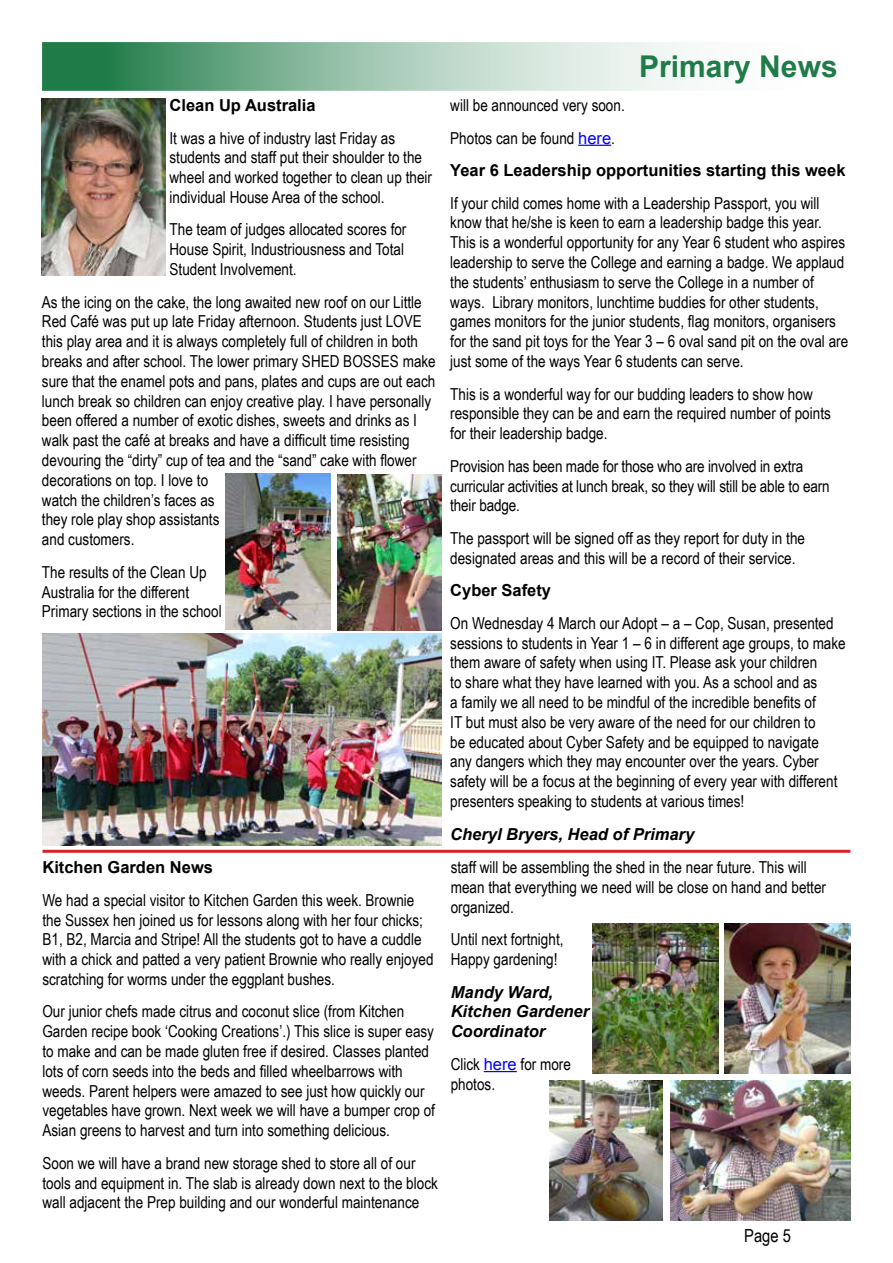
<style>
.page{position:relative;width:893px;height:1263px;background:#fff}
.page>*{position:absolute;margin:0;border:0;box-sizing:border-box;transform-origin:0 0}
.t1{font:700 30px "Arial";color:#1f7b48}
.t2{font:18px "Arial Narrow";color:#000}
.t3{font:16.5px/19.8px "Arial Narrow";color:#000}
.t4{font:700 16.5px "Arial";color:#000}
.t5{font:italic 700 16.5px/19.8px "Arial";color:#000}
.s1{font-family:"Arial";color:#00f}
</style>
<div class="page">
<img style="left:42px;top:99px;width:123px;height:177px">
<hr style="left:578px;top:145px;width:33px;height:1px;background:#00f">
<img style="left:42px;top:633px;width:400px;height:212px">
<img style="left:226px;top:473px;width:104px;height:157px">
<img style="left:337px;top:474px;width:105px;height:156px">
<svg style="left:43px;top:43px;width:645px;height:48px"></svg>
<hr style="left:484px;top:1071px;width:33px;height:1px;background:#00f">
<img style="left:549px;top:1081px;width:114px;height:139px">
<img style="left:592px;top:923px;width:126px;height:151px">
<img style="left:725px;top:923px;width:125px;height:151px">
<img style="left:670px;top:1081px;width:180px;height:139px">
<hr style="left:43px;top:850px;width:807px;height:3px;background:#d2232a">
<p class="t4" style="left:170px;top:94px;width:148px">Clean Up Australia</p>
<p class="t3" style="left:170px;top:127px;width:264px">It was a hive of industry last Friday as students and staff put their shoulder to the wheel and worked together to clean up their individual House Area of the school.</p>
<p class="t3" style="left:170px;top:219px;width:238px">The team of judges allocated scores for<br>House Spirit, Industriousness and Total<br>Student Involvement.</p>
<p class="t3" style="left:42px;top:291px;width:395px">As the icing on the cake, the long awaited new roof on our Little Red Café was put up late Friday afternoon. Students just LOVE this play area and it is always completely full of children in both breaks and after school. The lower primary SHED BOSSES make sure that the enamel pots and pans, plates and cups are out each lunch break so children can enjoy creative play. I have personally been offered a number of exotic dishes, sweets and drinks as I walk past the café at breaks and have a difficult time resisting devouring the “dirty” cup of tea and the “sand” cake with flower decorations on top. I love to<br>watch the children’s faces as<br>they role play shop assistants<br>and customers.</p>
<p class="t3" style="left:42px;top:561px;width:181px">The results of the Clean Up<br>Australia for the different<br>Primary sections in the school</p>
<p class="t4" style="left:42px;top:856px;width:172px">Kitchen Garden News</p>
<p class="t3" style="left:42px;top:889px;width:393px">We had a special visitor to Kitchen Garden this week. Brownie the Sussex hen joined us for lessons along with her four chicks; B1, B2, Marcia and Stripe! All the students got to have a cuddle with a chick and patted a very patient Brownie who really enjoyed scratching for worms under the eggplant bushes.</p>
<p class="t3" style="left:42px;top:1001px;width:394px">Our junior chefs made citrus and coconut slice (from Kitchen Garden recipe book ‘Cooking Creations’.) This slice is super easy to make and can be made gluten free if desired. Classes planted lots of corn seeds into the beds and filled wheelbarrows with weeds. Parent helpers were amazed to see just how quickly our vegetables have grown. Next week we will have a bumper crop of Asian greens to harvest and turn into something delicious.</p>
<p class="t3" style="left:42px;top:1152px;width:397px">Soon we will have a brand new storage shed to store all of our tools and equipment in. The slab is already down next to the block wall adjacent the Prep building and our wonderful maintenance</p>
<h1 class="t1" style="left:639px;top:47px;width:200px">Primary News</h1>
<p class="t3" style="left:450px;top:88px;width:176px;line-height:32.5px">will be announced very soon.<br>Photos can be found <span class="s1">here</span>.</p>
<p class="t4" style="left:450px;top:159px;width:397px">Year 6 Leadership opportunities starting this week</p>
<p class="t3" style="left:450px;top:192px;width:399px">If your child comes home with a Leadership Passport, you will know that he/she is keen to earn a leadership badge this year.<br>This is a wonderful opportunity for any Year 6 student who aspires leadership to serve the College and earning a badge. We applaud the students’ enthusiasm to serve the College in a number of ways. Library monitors, lunchtime buddies for other students, games monitors for the junior students, flag monitors, organisers for the sand pit toys for the Year 3 – 6 oval sand pit on the oval are just some of the ways Year 6 students can serve.</p>
<p class="t3" style="left:450px;top:383px;width:382px">This is a wonderful way for our budding leaders to show how responsible they can be and earn the required number of points for their leadership badge.</p>
<p class="t3" style="left:450px;top:455px;width:381px">Provision has been made for those who are involved in extra curricular activities at lunch break, so they will still be able to earn their badge.</p>
<p class="t3" style="left:450px;top:528px;width:356px">The passport will be signed off as they report for duty in the designated areas and this will be a record of their service.</p>
<p class="t4" style="left:450px;top:579px;width:102px">Cyber Safety</p>
<p class="t3" style="left:450px;top:612px;width:397px">On Wednesday 4 March our Adopt – a – Cop, Susan, presented sessions to students in Year 1 – 6 in different age groups, to make them aware of safety when using IT. Please ask your children<br>to share what they have learned with you. As a school and as<br>a family we all need to be mindful of the incredible benefits of<br>IT but must also be very aware of the need for our children to<br>be educated about Cyber Safety and be equipped to navigate<br>any dangers which they may encounter over the years. Cyber safety will be a focus at the beginning of every year with different presenters speaking to students at various times!</p>
<p class="t5" style="left:450px;top:824px;width:245px">Cheryl Bryers, Head of Primary</p>
<p class="t3" style="left:451px;top:857px;width:377px">staff will be assembling the shed in the near future. This will mean that everything we need will be close on hand and better organized.</p>
<p class="t3" style="left:451px;top:929px;width:114px">Until next fortnight,<br>Happy gardening!</p>
<p class="t5" style="left:451px;top:982px;width:140px">Mandy Ward,<br>Kitchen Gardener<br>Coordinator</p>
<p class="t3" style="left:451px;top:1053px;width:122px">Click <span class="s1">here</span> for more photos.</p>
<p class="t2" style="left:744px;top:1222px;width:48px">Page 5</p>
</div>
